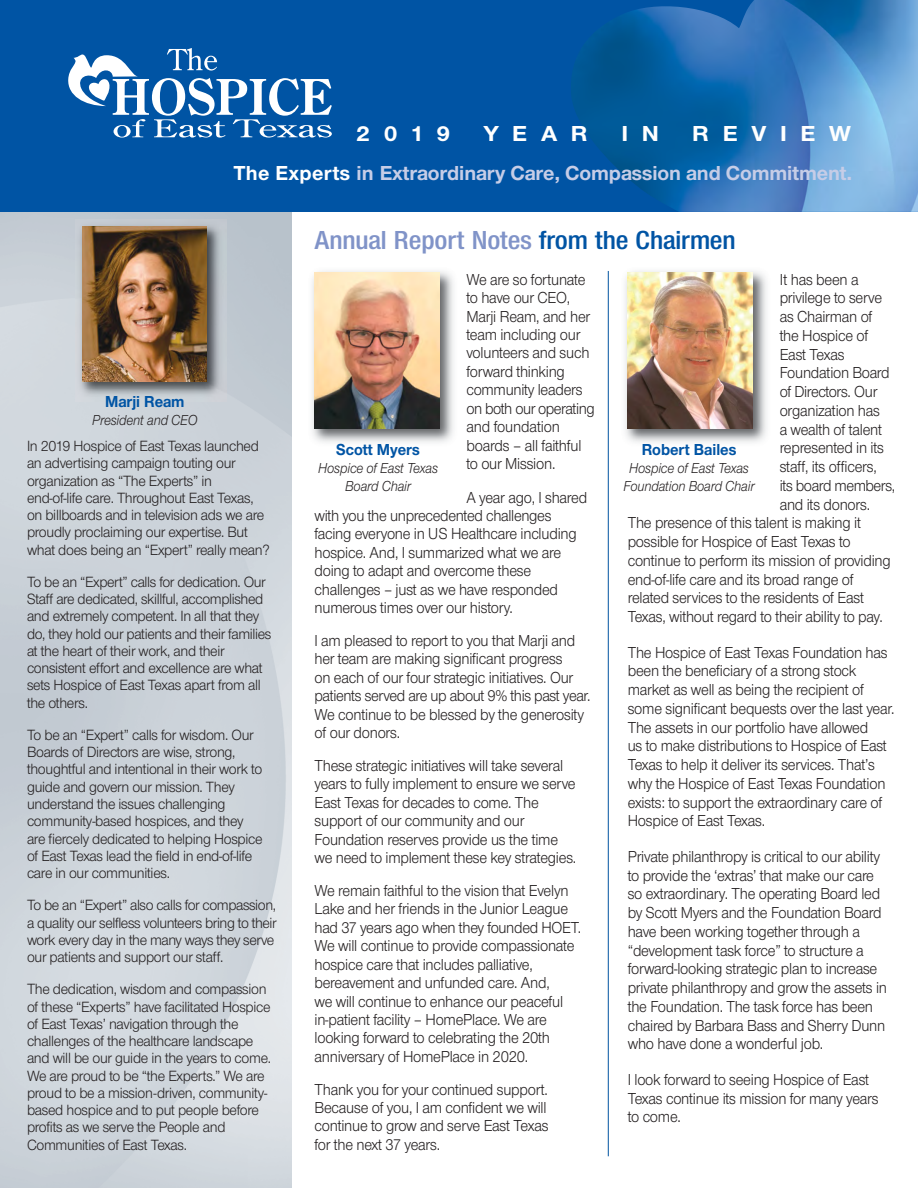
<style>
.page{position:relative;width:918px;height:1188px;background:#fff}
.page>*{position:absolute;margin:0;border:0;box-sizing:border-box;transform-origin:0 0}
.t1{font:600 condensed 27px "Nimbus San Nov T";letter-spacing:-.005em;color:#8093c8;scale:1.1 1}
.t2{font:700 22.5px "Nimbus San Nov T";letter-spacing:.55em;color:#fff;scale:1.1 1}
.t3{font:700 21px "Nimbus San Nov T";letter-spacing:-.005em;color:#c6cde7}
.t4{font:16.5px/18.5px "Nimbus San Nov T";letter-spacing:-.015em;color:#231f20;scale:.92 1}
.t5{font:700 16.5px "Nimbus San Nov T";color:#0054a4;scale:.95 1}
.t6{font:15.3px/17.2px "Nimbus San Nov T";letter-spacing:-.02em;color:#231f20;scale:.95 1}
.t7{font:italic 15px/18px "Nimbus San Nov T";letter-spacing:-.01em;color:#231f20;text-align:center;scale:.9 1}
.s1{color:#fff}
.s2{color:#0054a4}
</style>
<div class="page">
<div style="left:0;top:0;width:918px;height:212px;background:#0054a4"></div>
<img style="left:571px;top:0;width:347px;height:212px">
<svg style="left:68px;top:48px;width:264px;height:90px"></svg>
<img style="left:75px;top:220px;width:152px;height:181px">
<img style="left:82px;top:227px;width:125px;height:155px">
<img style="left:312px;top:271px;width:142px;height:172px">
<img style="left:315px;top:273px;width:124px;height:155px">
<img style="left:625px;top:271px;width:142px;height:172px">
<img style="left:628px;top:273px;width:125px;height:155px">
<hr style="left:608px;top:271px;width:1px;height:885px;background:#0053a0">
<h2 class="t2" style="left:356px;top:126px;width:87px">2019</h2>
<h2 class="t2" style="left:484px;top:126px;width:96px">YEAR</h2>
<h2 class="t2" style="left:621px;top:126px;width:36px">I N</h2>
<h2 class="t2" style="left:692px;top:126px;width:146px">REVIEW</h2>
<p class="t3" style="left:233px;top:166px;width:620px"><span class="s1">The Experts</span> in Extraordinary Care, Compassion and Commitment.</p>
<p class="t5" style="left:105px;top:396px;width:85px">Marji Ream</p>
<p class="t7" style="left:92px;top:412px;width:119px">President and CEO</p>
<p class="t6" style="left:27px;top:439px;width:257px">In 2019 Hospice of East Texas launched an advertising campaign touting our organization as “The Experts” in end-of-life care. Throughout East Texas, on billboards and in television ads we are proudly proclaiming our expertise. But what does being an “Expert” really mean?</p>
<p class="t6" style="left:27px;top:575px;width:259px">To be an “Expert” calls for dedication. Our Staff are dedicated, skillful, accomplished and extremely competent. In all that they do, they hold our patients and their families at the heart of their work, and their consistent effort and excellence are what sets Hospice of East Texas apart from all the others.</p>
<p class="t6" style="left:27px;top:728px;width:250px">To be an “Expert” calls for wisdom. Our Boards of Directors are wise, strong, thoughtful and intentional in their work to guide and govern our mission. They understand the issues challenging community-based hospices, and they are fiercely dedicated to helping Hospice of East Texas lead the field in end-of-life care in our communities.</p>
<p class="t6" style="left:27px;top:898px;width:264px">To be an “Expert” also calls for compassion, a quality our selfless volunteers bring to their work every day in the many ways they serve our patients and support our staff.</p>
<p class="t6" style="left:27px;top:982px;width:259px">The dedication, wisdom and compassion of these “Experts” have facilitated Hospice of East Texas’ navigation through the challenges of the healthcare landscape and will be our guide in the years to come.<br>We are proud to be “the Experts.” We are proud to be a mission-driven, community&shy;based hospice and to put people before profits as we serve the People and Communities of East Texas.</p>
<h1 class="t1" style="left:315px;top:230px;width:384px">Annual Report Notes <span class="s2">from the Chairmen</span></h1>
<p class="t4" style="left:466px;top:271px;width:141px">We are so fortunate to have our CEO,<br>Marji Ream, and her team including our volunteers and such forward thinking community leaders on both our operating and foundation boards – all faithful to our Mission.</p>
<p class="t4" style="left:315px;top:489px;width:298px;text-indent:152px">A year ago, I shared with you the unprecedented challenges facing everyone in US Healthcare including hospice. And, I summarized what we are doing to adapt and overcome these challenges – just as we have responded numerous times over our history.</p>
<p class="t4" style="left:315px;top:633px;width:301px">I am pleased to report to you that Marji and her team are making significant progress<br>on each of our four strategic initiatives. Our patients served are up about 9% this past year.<br>We continue to be blessed by the generosity of our donors.</p>
<p class="t4" style="left:315px;top:758px;width:286px">These strategic initiatives will take several years to fully implement to ensure we serve East Texas for decades to come. The support of our community and our Foundation reserves provide us the time we need to implement these key strategies.</p>
<p class="t4" style="left:315px;top:883px;width:291px">We remain faithful to the vision that Evelyn Lake and her friends in the Junior League had 37 years ago when they founded HOET.<br>We will continue to provide compassionate hospice care that includes palliative, bereavement and unfunded care. And,<br>we will continue to enhance our peaceful in-patient facility – HomePlace. We are looking forward to celebrating the 20th anniversary of HomePlace in 2020.</p>
<p class="t4" style="left:315px;top:1081px;width:256px;text-align:justify">Thank you for your continued support.<br>Because of you, I am confident we will continue to grow and serve East Texas for the next 37 years.</p>
<p class="t5" style="left:336px;top:444px;width:90px">Scott Myers</p>
<p class="t7" style="left:318px;top:460px;width:134px">Hospice of East Texas<br>Board Chair</p>
<p class="t4" style="left:780px;top:271px;width:87px">It has been a</p>
<p class="t4" style="left:780px;top:290px;width:113px">privilege to serve</p>
<p class="t4" style="left:780px;top:309px;width:102px">as Chairman of</p>
<p class="t4" style="left:780px;top:328px;width:98px">the Hospice of</p>
<p class="t4" style="left:780px;top:346px;width:72px">East Texas</p>
<p class="t4" style="left:780px;top:365px;width:121px">Foundation Board</p>
<p class="t4" style="left:780px;top:384px;width:108px">of Directors. Our</p>
<p class="t4" style="left:780px;top:403px;width:111px">organization has</p>
<p class="t4" style="left:780px;top:421px;width:113px">a wealth of talent</p>
<p class="t4" style="left:780px;top:440px;width:115px">represented in its</p>
<p class="t4" style="left:780px;top:459px;width:107px">staff, its officers,</p>
<p class="t4" style="left:780px;top:478px;width:127px">its board members,</p>
<p class="t4" style="left:780px;top:496px;width:100px">and its donors.</p>
<p class="t4" style="left:628px;top:515px;width:255px">The presence of this talent is making it</p>
<p class="t4" style="left:628px;top:534px;width:244px">possible for Hospice of East Texas to</p>
<p class="t4" style="left:628px;top:553px;width:288px">continue to perform its mission of providing</p>
<p class="t4" style="left:628px;top:571px;width:247px">end-of-life care and its broad range of</p>
<p class="t4" style="left:628px;top:590px;width:258px">related services to the residents of East</p>
<p class="t4" style="left:628px;top:609px;width:279px">Texas, without regard to their ability to pay.</p>
<p class="t4" style="left:628px;top:644px;width:291px">The Hospice of East Texas Foundation has been the beneficiary of a strong stock market as well as being the recipient of some significant bequests over the last year.<br>The assets in our portfolio have allowed<br>us to make distributions to Hospice of East Texas to help it deliver its services. That’s why the Hospice of East Texas Foundation exists: to support the extraordinary care of Hospice of East Texas.</p>
<p class="t4" style="left:628px;top:849px;width:283px">Private philanthropy is critical to our ability to provide the ‘extras’ that make our care so extraordinary. The operating Board led by Scott Myers and the Foundation Board have been working together through a “development task force” to structure a forward-looking strategic plan to increase private philanthropy and grow the assets in the Foundation. The task force has been chaired by Barbara Bass and Sherry Dunn who have done a wonderful job.</p>
<p class="t4" style="left:628px;top:1072px;width:274px">I look forward to seeing Hospice of East<br>Texas continue its mission for many years to come.</p>
<p class="t5" style="left:642px;top:444px;width:101px">Robert Bailes</p>
<p class="t7" style="left:624px;top:460px;width:147px">Hospice of East Texas<br>Foundation Board Chair</p>
</div>
